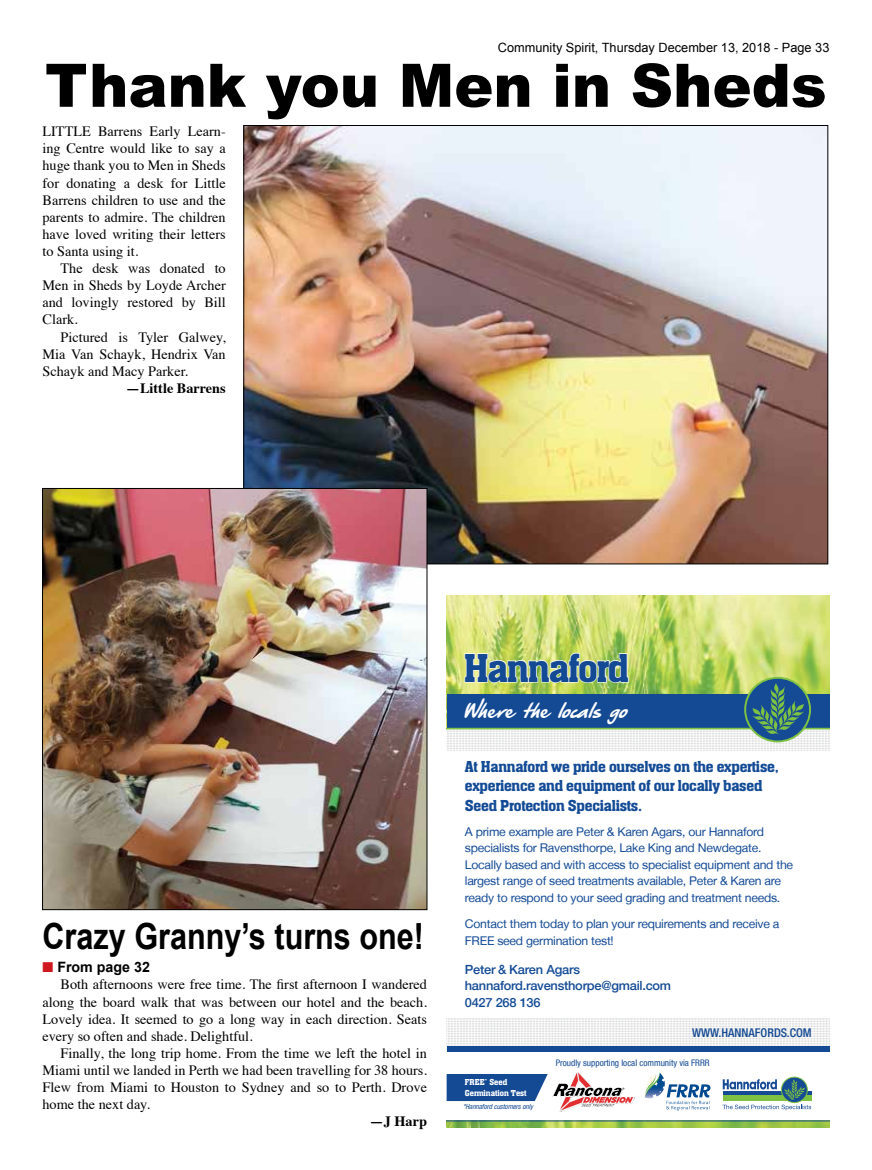
<style>
.page{position:relative;width:872px;height:1170px;background:#fff}
.page>*{position:absolute;margin:0;border:0;box-sizing:border-box;transform-origin:0 0}
.t1{font:900 60px "Arial";color:#000}
.t2{font:41.85px "Aachen Medium Plain";letter-spacing:-.03em;color:#144a94}
.t3{font:700 36px "Arial";color:#000;scale:.85 1}
.t4{font:italic 17.1px "Hand Of Sean Demo";color:#fff}
.t5{font:16.5px/19.5px "Aachen Medium Plain";letter-spacing:-.015em;color:#144b96}
.t6{font:14.25px/17.1px "Times";color:#000;text-align:justify}
.t7{font:700 14.25px "Times";color:#000}
.t8{font:700 14.25px "Arial";color:#000}
.t9{font:12.75px "Arial";color:#000}
.t10{font:500 12.6px/16.4px "Helvetica Neue LT";letter-spacing:-.02em;color:#144b96}
.t11{font:12px/16.5px "Helvetica Neue LT";letter-spacing:-.02em;color:#144b96}
.t12{font:500 condensed 12px "Helvetica Neue LT";color:#144a94}
.t13{font:condensed 9px "Helvetica Neue LT";color:#144a94}
.t14{font:9px/10.2px "Aachen Medium Plain";color:#fff}
.t15{font:italic condensed 7.05px "Helvetica Neue LT";letter-spacing:-.01em;color:#144a94}
.s1{color:#ce171e}
</style>
<div class="page">
<img style="left:245px;top:127px;width:581px;height:435px">
<svg style="left:446px;top:595px;width:383px;height:99px;background:#d3e07f"></svg>
<hr style="left:446px;top:727px;width:383px;height:2px;background:#7dc242">
<svg style="left:447px;top:652px;width:382px;height:98px;background:#89a993"></svg>
<svg style="left:446px;top:1121px;width:383px;height:6px;background:#90bb4e"></svg>
<hr style="left:446px;top:1120px;width:383px;height:1px;background:#144a94">
<svg style="left:446px;top:1018px;width:384px;height:32px"></svg>
<div style="left:446px;top:1046px;width:383px;height:5px;background:#144a94"></div>
<div style="left:781px;top:1076px;width:26px;height:26px;border:1px solid #7dc243;border-radius:50%"></div>
<svg style="left:722px;top:1078px;width:89px;height:32px"></svg>
<svg style="left:553px;top:1072px;width:80px;height:39px"></svg>
<svg style="left:645px;top:1073px;width:65px;height:37px"></svg>
<svg style="left:446px;top:1074px;width:101px;height:26px;background:#22559a"></svg>
<img style="left:44px;top:490px;width:381px;height:417px">
<p class="t9" style="left:498px;top:39px;width:333px">Community Spirit, Thursday December 13, 2018 - Page 33</p>
<h1 class="t1" style="left:45px;top:42px;width:783px">Thank you Men in Sheds</h1>
<p class="t6" style="left:43px;top:122px;width:185px">LITTLE Barrens Early Learn&shy;ing Centre would like to say a huge thank you to Men in Sheds for donating a desk for Little Barrens children to use and the parents to admire. The children have loved writing their letters to Santa using it.</p>
<p class="t6" style="left:43px;top:258px;width:185px;text-indent:18px">The desk was donated to Men in Sheds by Loyde Archer and lovingly restored by Bill Clark.</p>
<p class="t6" style="left:43px;top:327px;width:185px;text-indent:18px">Pictured is Tyler Galwey, Mia Van Schayk, Hendrix Van Schayk and Macy Parker.</p>
<p class="t7" style="left:126px;top:374px;width:101px">—Little Barrens</p>
<h3 class="t3" style="left:43px;top:912px;width:450px">Crazy Granny’s turns one!</h3>
<p class="t8" style="left:43px;top:957px;width:109px"><span class="s1">■</span> From page 32</p>
<p class="t6" style="left:43px;top:974px;width:386px;text-indent:18px">Both afternoons were free time. The first afternoon I wandered along the board walk that was between our hotel and the beach.<br>Lovely idea. It seemed to go a long way in each direction. Seats every so often and shade. Delightful.</p>
<p class="t6" style="left:43px;top:1043px;width:386px;text-indent:18px">Finally, the long trip home. From the time we left the hotel in Miami until we landed in Perth we had been travelling for 38 hours.<br>Flew from Miami to Houston to Sydney and so to Perth. Drove home the next day.</p>
<p class="t7" style="left:369px;top:1107px;width:59px">—J Harp</p>
<h2 class="t2" style="left:464px;top:643px;width:167px">Hannaford</h2>
<p class="t4" style="left:461px;top:702px;width:180px">Wherethelocalsgo</p>
<p class="t5" style="left:465px;top:756px;width:315px">At Hannaford we pride ourselves on the expertise, experience and equipment of our locally based<br>Seed Protection Specialists.</p>
<p class="t11" style="left:465px;top:823px;width:330px">A prime example are Peter &amp; Karen Agars, our Hannaford specialists for Ravensthorpe, Lake King and Newdegate.<br>Locally based and with access to specialist equipment and the largest range of seed treatments available, Peter &amp; Karen are ready to respond to your seed grading and treatment needs.</p>
<p class="t11" style="left:465px;top:915px;width:316px">Contact them today to plan your requirements and receive a<br>FREE seed germination test!</p>
<p class="t10" style="left:465px;top:961px;width:208px">Peter &amp; Karen Agars hannaford.ravensthorpe@gmail.com<br>0427 268 136</p>
<p class="t12" style="left:692px;top:1025px;width:121px">WWW.HANNAFORDS.COM</p>
<p class="t14" style="left:465px;top:1077px;width:63px">FREE* Seed<br>Germination Test</p>
<p class="t15" style="left:463px;top:1102px;width:71px">*Hannaford customers only</p>
<p class="t13" style="left:555px;top:1057px;width:155px">Proudly supporting local community via FRRR</p>
</div>
